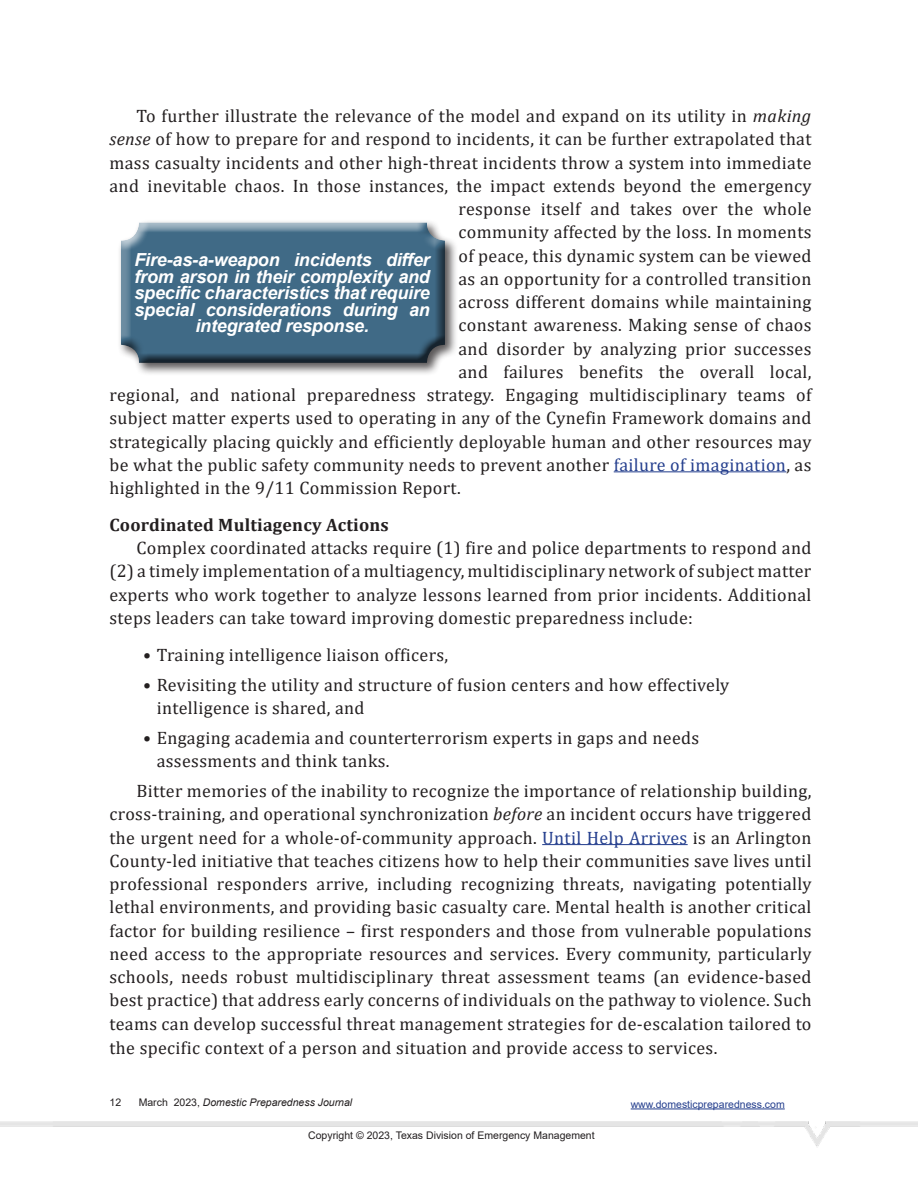
<style>
.page{position:relative;width:918px;height:1188px;background:#fff}
.page>*{position:absolute;margin:0;border:0;box-sizing:border-box;transform-origin:0 0}
.t1{font:18px/23.2px "Cambria";letter-spacing:.02em;color:#231f20;text-align:justify}
.t2{font:italic 700 18px/16.5px "Arial";letter-spacing:-.01em;color:#fff;text-align:center}
.t3{font:700 18px "Cambria";letter-spacing:.01em;color:#231f20}
.t4{font:10.5px "Arial";color:#231f20}
.t5{font:italic 10.5px "Arial";color:#231f20}
.t6{font:10.5px "Arial";color:#253f8e}
.s1{font-style:italic}
.s2{color:#253f8e}
.s3{font-style:normal}
</style>
<div class="page">
<img style="left:0;top:1121px;width:918px;height:26px">
<hr style="left:631px;top:1109px;width:154px;height:1px;background:#253f8e">
<hr style="left:614px;top:471px;width:172px;height:1px;background:#253f8e">
<hr style="left:542px;top:844px;width:146px;height:1px;background:#253f8e">
<div style="left:117px;top:219px;width:341px;height:157px;background:#231f20;opacity:.75"></div>
<div style="left:118px;top:221px;width:338px;height:142px;background:#231f20;opacity:.75"></div>
<p class="t1" style="left:136px;top:104px;width:676px">To further illustrate the relevance of the model and expand on its utility in <span class="s1">making</span></p>
<p class="t1" style="left:110px;top:127px;width:704px"><span class="s1">sense</span> of how to prepare for and respond to incidents, it can be further extrapolated that</p>
<p class="t1" style="left:110px;top:151px;width:704px">mass casualty incidents and other high-threat incidents throw a system into immediate</p>
<p class="t1" style="left:110px;top:174px;width:704px">and inevitable chaos. In those instances, the impact extends beyond the emergency</p>
<p class="t1" style="left:458px;top:197px;width:355px">response itself and takes over the whole</p>
<p class="t1" style="left:458px;top:220px;width:355px">community affected by the loss. In moments</p>
<p class="t1" style="left:458px;top:244px;width:355px">of peace, this dynamic system can be viewed</p>
<p class="t1" style="left:458px;top:267px;width:355px">as an opportunity for a controlled transition</p>
<p class="t1" style="left:458px;top:290px;width:355px">across different domains while maintaining</p>
<p class="t1" style="left:458px;top:313px;width:355px">constant awareness. Making sense of chaos</p>
<p class="t1" style="left:458px;top:337px;width:355px">and disorder by analyzing prior successes</p>
<p class="t1" style="left:458px;top:360px;width:355px">and failures benefits the overall local,</p>
<p class="t1" style="left:110px;top:383px;width:703px">regional, and national preparedness strategy. Engaging multidisciplinary teams of</p>
<p class="t1" style="left:110px;top:406px;width:704px">subject matter experts used to operating in any of the Cynefin Framework domains and</p>
<p class="t1" style="left:110px;top:430px;width:703px">strategically placing quickly and efficiently deployable human and other resources may</p>
<p class="t1" style="left:110px;top:453px;width:704px">be what the public safety community needs to prevent another <span class="s2">failure of imagination</span>, as</p>
<p class="t1" style="left:110px;top:476px;width:353px">highlighted in the 9/11 Commission Report.</p>
<p class="t3" style="left:110px;top:512px;width:281px">Coordinated Multiagency Actions</p>
<p class="t1" style="left:110px;top:536px;width:704px;text-indent:27px">Complex coordinated attacks require (1) fire and police departments to respond and (2) a timely implementation of a multiagency, multidisciplinary network of subject matter experts who work together to analyze lessons learned from prior incidents. Additional steps leaders can take toward improving domestic preparedness include:</p>
<p class="t1" style="left:143px;top:643px;width:307px">• Training intelligence liaison officers,</p>
<p class="t1" style="left:157px;top:673px;width:574px;text-indent:-14px">• Revisiting the utility and structure of fusion centers and how effectively intelligence is shared, and</p>
<p class="t1" style="left:157px;top:726px;width:544px;text-indent:-14px">• Engaging academia and counterterrorism experts in gaps and needs assessments and think tanks.</p>
<p class="t1" style="left:110px;top:779px;width:704px;text-indent:27px">Bitter memories of the inability to recognize the importance of relationship building, cross-training, and operational synchronization <span class="s1">before</span> an incident occurs have triggered the urgent need for a whole-of-community approach. <span class="s2">Until Help Arrives</span> is an Arlington County-led initiative that teaches citizens how to help their communities save lives until professional responders arrive, including recognizing threats, navigating potentially lethal environments, and providing basic casualty care. Mental health is another critical factor for building resilience – first responders and those from vulnerable populations need access to the appropriate resources and services. Every community, particularly schools, needs robust multidisciplinary threat assessment teams (an evidence-based best practice) that address early concerns of individuals on the pathway to violence. Such teams can develop successful threat management strategies for de-escalation tailored to the specific context of a person and situation and provide access to services.</p>
<p class="t2" style="left:134px;top:252px;width:297px">Fire-as-a-weapon incidents differ from arson in their complexity and specific characteristics that require special considerations during an integrated response.</p>
<p class="t4" style="left:110px;top:1095px;width:13px">12</p>
<p class="t5" style="left:139px;top:1095px;width:215px"><span class="s3">March 2023,</span> Domestic Preparedness Journal</p>
<p class="t6" style="left:631px;top:1097px;width:156px">www.domesticpreparedness.com</p>
<p class="t4" style="left:308px;top:1128px;width:288px">Copyright © 2023, Texas Division of Emergency Management</p>
</div>
